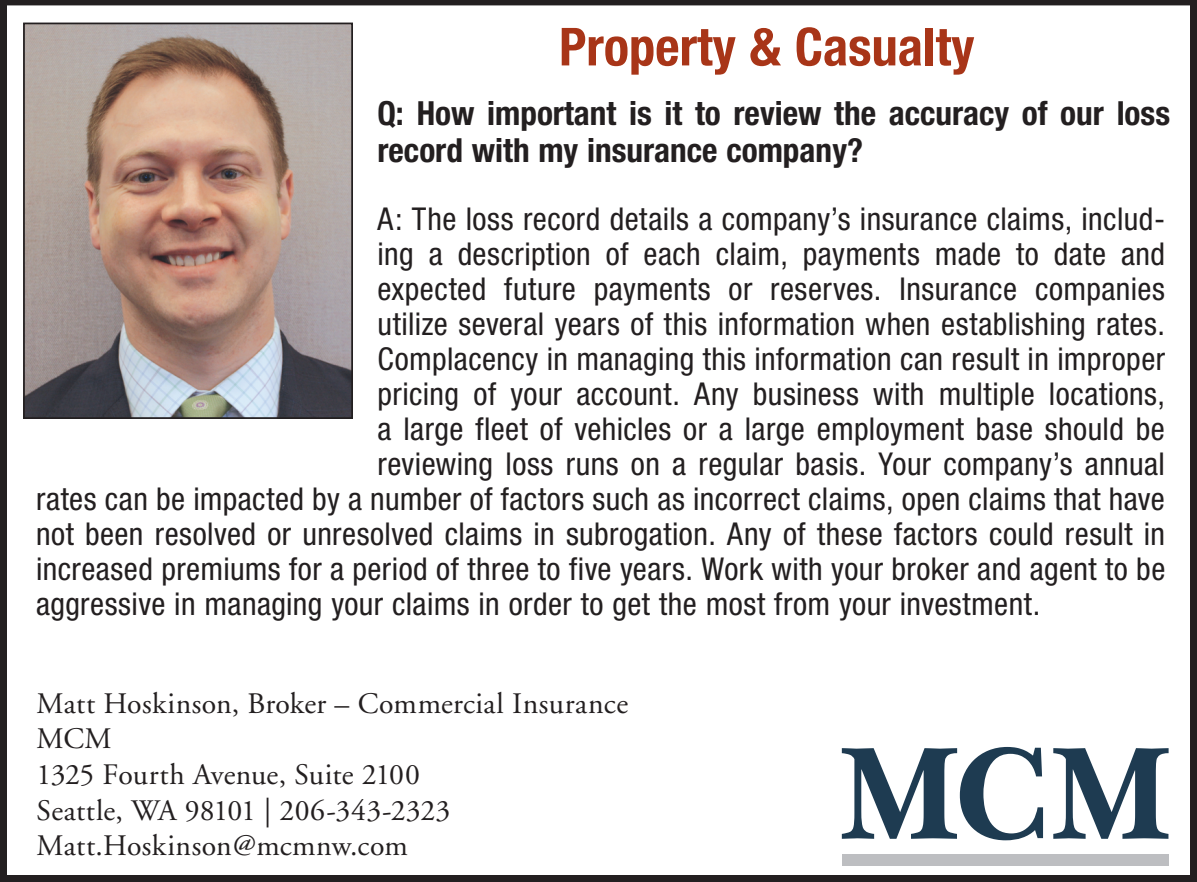
<style>
.page{position:relative;width:1197px;height:882px;background:#fff}
.page>*{position:absolute;margin:0;border:0;box-sizing:border-box;transform-origin:0 0}
.t1{font:700 condensed 52.5px "Helvetica Neue";color:#a83518}
.t2{font:700 condensed 33.25px/36.4px "Helvetica Neue";color:#231f20}
.t3{font:condensed 31.5px "Helvetica Neue";letter-spacing:.015em;color:#231f20}
.t4{font:29.75px/35.7px "Adobe Garamond";letter-spacing:.01em;color:#231f20}
</style>
<div class="page">
<div style="left:0;top:0;width:1197px;height:882px;border:7px solid #231f20"></div>
<img style="left:26px;top:26px;width:324px;height:390px">
<div style="left:23px;top:23px;width:330px;height:396px;border:2px solid #231f20"></div>
<div style="left:842px;top:854px;width:327px;height:12px;background:#bdbec1"></div>
<svg style="left:842px;top:747px;width:201px;height:93px"></svg>
<svg style="left:1053px;top:748px;width:116px;height:91px"></svg>
<h1 class="t1" style="left:559px;top:15px;width:417px">Property &amp; Casualty</h1>
<p class="t2" style="left:378px;top:95px;width:794px">Q: How important is it to review the accuracy of our loss record with my insurance company?</p>
<p class="t3" style="left:378px;top:201px;width:789px">A: The loss record details a company’s insurance claims, includ-</p>
<p class="t3" style="left:378px;top:236px;width:789px">ing a description of each claim, payments made to date and</p>
<p class="t3" style="left:378px;top:271px;width:789px">expected future payments or reserves. Insurance companies</p>
<p class="t3" style="left:378px;top:306px;width:789px">utilize several years of this information when establishing rates.</p>
<p class="t3" style="left:378px;top:341px;width:789px">Complacency in managing this information can result in improper</p>
<p class="t3" style="left:378px;top:376px;width:789px">pricing of your account. Any business with multiple locations,</p>
<p class="t3" style="left:378px;top:411px;width:789px">a large fleet of vehicles or a large employment base should be</p>
<p class="t3" style="left:378px;top:446px;width:789px">reviewing loss runs on a regular basis. Your company’s annual</p>
<p class="t3" style="left:36px;top:481px;width:1130px">rates can be impacted by a number of factors such as incorrect claims, open claims that have</p>
<p class="t3" style="left:36px;top:516px;width:1131px">not been resolved or unresolved claims in subrogation. Any of these factors could result in</p>
<p class="t3" style="left:36px;top:551px;width:1131px">increased premiums for a period of three to five years. Work with your broker and agent to be</p>
<p class="t3" style="left:36px;top:586px;width:1006px">aggressive in managing your claims in order to get the most from your investment.</p>
<p class="t4" style="left:36px;top:686px;width:593px">Matt Hoskinson, Broker – Commercial Insurance<br>MCM<br>1325 Fourth Avenue, Suite 2100<br>Seattle, WA 98101 | 206-343-2323<br>Matt.Hoskinson@mcmnw.com</p>
</div>
